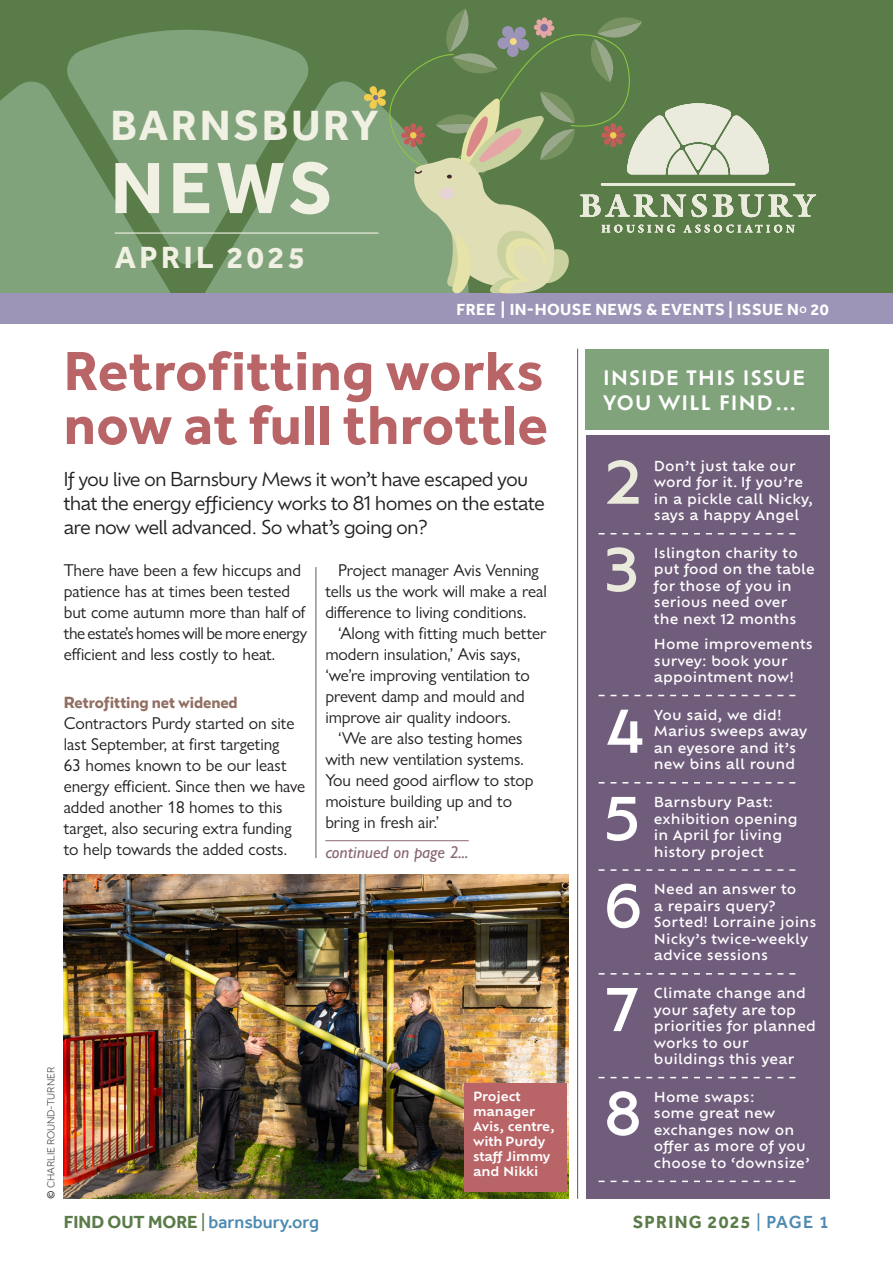
<style>
.page{position:relative;width:893px;height:1263px;background:#fff}
.page>*{position:absolute;margin:0;border:0;box-sizing:border-box;transform-origin:0 0}
.t1{font:700 75px "Effra";color:#f0f0e3}
.t2{font:500 57.45px "Ofelia Text";color:#fff}
.t3{font:500 57.45px "Ofelia Text";color:#eaebdd}
.t4{font:700 57px/54px "Effra";letter-spacing:.01em;color:#b96466}
.t5{font:700 43.5px "Effra";letter-spacing:.06em;color:#f0f0e3}
.t6{font:700 31.5px "Effra";letter-spacing:.11em;color:#f0f0e3}
.t7{font:600 19.5px/25.5px "Ofelia Text";letter-spacing:.03em;color:#fff}
.t8{font:18.75px/24px "Ofelia Display";letter-spacing:-.01em;color:#231f20}
.t9{font:500 18px "Effra";color:#4e8bb2}
.t10{font:700 18px "Effra";letter-spacing:.07em;color:#5a7c49}
.t11{font:17.25px/21px "Gill Sans Nova";letter-spacing:-.005em;color:#231f20}
.t12{font:italic 500 17.25px "Gill Sans Nova";letter-spacing:-.005em;color:#896574}
.t13{font:700 16.5px "Effra";letter-spacing:.025em;color:#fff}
.t14{font:700 15px "Ofelia Display";letter-spacing:-.005em;color:#926e62}
.t15{font:500 13.5px/16.5px "Ofelia Text";letter-spacing:.01em;color:#fff}
.t16{font:600 12.45px/15px "Ofelia Text";letter-spacing:-.01em;color:#fff}
.t17{font:300 10.5px "Effra";color:#231f20}
.s1{font-weight:400}
.s2{font-weight:700;color:#5a7c49}
.s3{font-weight:400;color:#5a7c49}
.s4{font-weight:400;color:#4e8bb2}
.s5{font-weight:500;color:#4e8bb2}
</style>
<div class="page">
<hr style="left:577px;top:349px;width:1px;height:850px;background:#635d4e">
<div style="left:586px;top:349px;width:243px;height:80px;background:#81a37c"></div>
<hr style="left:325px;top:840px;width:144px;height:1px;background:#896574">
<div style="left:586px;top:435px;width:243px;height:764px;background:#705c7b"></div>
<svg style="left:599px;top:533px;width:196px;height:1px"></svg>
<svg style="left:599px;top:695px;width:196px;height:1px"></svg>
<svg style="left:599px;top:782px;width:196px;height:1px"></svg>
<svg style="left:599px;top:869px;width:196px;height:2px"></svg>
<svg style="left:599px;top:973px;width:196px;height:1px"></svg>
<svg style="left:599px;top:1077px;width:196px;height:1px"></svg>
<svg style="left:599px;top:1180px;width:196px;height:2px"></svg>
<div style="left:0;top:0;width:893px;height:301px;background:#5a7c49"></div>
<div style="left:0;top:293px;width:893px;height:31px;background:#9d95b7"></div>
<img style="left:64px;top:874px;width:504px;height:325px">
<div style="left:465px;top:1083px;width:102px;height:108px;background:#b96466"></div>
<hr style="left:316px;top:567px;width:1px;height:291px;background:#635d4e">
<svg style="left:0;top:9px;width:816px;height:285px"></svg>
<div style="left:510px;top:38px;width:7px;height:7px;background:#f5db82;border-radius:50%"></div>
<h3 class="t5" style="left:111px;top:99px;width:270px">BARNSBURY</h3>
<h1 class="t1" style="left:111px;top:143px;width:224px">NEWS</h1>
<h3 class="t6" style="left:115px;top:238px;width:192px">APRIL 2025</h3>
<p class="t13" style="left:457px;top:300px;width:374px">FREE | IN-HOUSE NEWS &amp; EVENTS | ISSUE N<sup>O</sup> 20</p>
<p class="t17" style="left:45px;top:1199px;width:133px;rotate:-90deg"><span class="s1">©</span> CHARLIE ROUND-TURNER</p>
<h3 class="t4" style="left:64px;top:343px;width:486px">Retrofitting works now at full throttle</h3>
<p class="t8" style="left:64px;top:466px;width:482px">If you live on Barnsbury Mews it won’t have escaped you that the energy efficiency works to 81 homes on the estate are now well advanced. So what’s going on?</p>
<p class="t11" style="left:64px;top:559px;width:245px">There have been a few hiccups and patience has at times been tested but come autumn more than half of the estate’s homes will be more energy efficient and less costly to heat.</p>
<p class="t14" style="left:64px;top:692px;width:175px">Retrofitting net widened</p>
<p class="t11" style="left:64px;top:712px;width:243px">Contractors Purdy started on site last September, at first targeting<br>63 homes known to be our least energy efficient. Since then we have added another 18 homes to this target, also securing extra funding to help towards the added costs.</p>
<p class="t11" style="left:325px;top:559px;width:223px;text-indent:13px">Project manager Avis Venning tells us the work will make a real difference to living conditions.</p>
<p class="t11" style="left:325px;top:622px;width:223px;text-indent:13px">‘Along with fitting much better modern insulation,’ Avis says, ‘we’re improving ventilation to prevent damp and mould and improve air quality indoors.</p>
<p class="t11" style="left:325px;top:727px;width:210px;text-indent:13px">‘We are also testing homes with new ventilation systems.<br>You need good airflow to stop moisture building up and to bring in fresh air.’</p>
<p class="t12" style="left:325px;top:842px;width:145px">continued on page 2...</p>
<p class="t16" style="left:473px;top:1088px;width:83px">Project manager<br>Avis, centre, with Purdy staff Jimmy and Nikki</p>
<p class="t7" style="left:603px;top:363px;width:204px">INSIDE THIS ISSUE<br>YOU WILL FIND...</p>
<h2 class="t3" style="left:605px;top:439px;width:38px">2</h2>
<p class="t15" style="left:654px;top:456px;width:160px">Don’t just take our word for it. If you’re in a pickle call Nicky, says a happy Angel</p>
<h2 class="t3" style="left:603px;top:526px;width:38px">3</h2>
<p class="t15" style="left:654px;top:544px;width:163px">Islington charity to put food on the table for those of you in serious need over the next 12 months</p>
<p class="t15" style="left:654px;top:635px;width:160px">Home improvements survey: book your appointment now!</p>
<h2 class="t2" style="left:606px;top:688px;width:40px">4</h2>
<p class="t15" style="left:654px;top:705px;width:155px">You said, we did!<br>Marius sweeps away an eyesore and it’s new bins all round</p>
<h2 class="t2" style="left:602px;top:775px;width:40px">5</h2>
<p class="t15" style="left:654px;top:793px;width:145px">Barnsbury Past: exhibition opening in April for living history project</p>
<h2 class="t2" style="left:604px;top:862px;width:40px">6</h2>
<p class="t15" style="left:654px;top:880px;width:164px">Need an answer to<br>a repairs query?<br>Sorted! Lorraine joins<br>Nicky’s twice-weekly advice sessions</p>
<h2 class="t2" style="left:606px;top:966px;width:35px">7</h2>
<p class="t15" style="left:654px;top:984px;width:164px">Climate change and your safety are top priorities for planned works to our buildings this year</p>
<h2 class="t2" style="left:604px;top:1070px;width:40px">8</h2>
<p class="t15" style="left:654px;top:1087px;width:157px">Home swaps:<br>some great new exchanges now on offer as more of you choose to ‘downsize’</p>
<p class="t9" style="left:64px;top:1211px;width:257px"><span class="s2">FIND OUT MORE</span> <span class="s3">|</span> barnsbury.org</p>
<p class="t10" style="left:633px;top:1211px;width:198px">SPRING 2025 <span class="s4">|</span> <span class="s5">PAGE 1</span></p>
</div>
